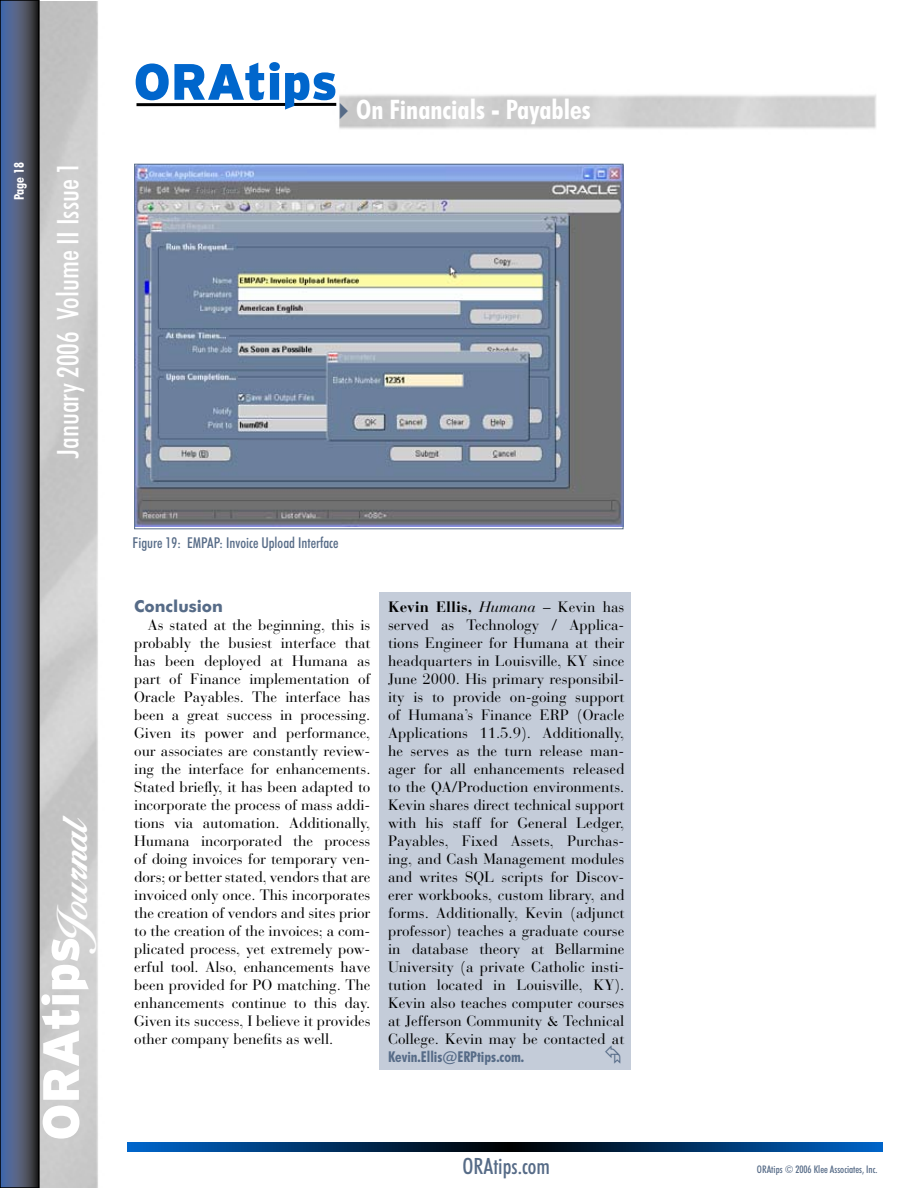
<style>
.page{position:relative;width:918px;height:1188px;background:#fff}
.page>*{position:absolute;margin:0;border:0;box-sizing:border-box;transform-origin:0 0}
.t1{font:900 51px "Interstate";letter-spacing:-.005em;color:#fff}
.t2{font:900 51px "Interstate";letter-spacing:-.005em;color:#06c}
.t3{font:500 condensed 30px "Futura BT";color:#fff}
.t4{font:700 condensed 27px "Futura BT";color:#fff}
.t5{font:500 condensed 22.5px "Futura BT";color:#566b87}
.t6{font:700 16.5px "Futura BT";color:#566b87}
.t7{font:15px/18px "Bauer Bodoni";letter-spacing:-.005em;color:#000;text-align:justify}
.t8{font:500 condensed 15px "Futura BT";color:#566b87}
.t9{font:700 condensed 15px "Futura BT";color:#566b87}
.t10{font:700 condensed 13.5px "Futura BT";color:#fff}
.t11{font:500 condensed 10.5px "Futura BT";color:#566b87}
.s1{color:#566b87}
.s2{font-weight:700}
.s3{font-style:italic}
</style>
<div class="page">
<img style="left:40px;top:2px;width:836px;height:1186px">
<hr style="left:136px;top:103px;width:200px;height:3px;background:#000">
<svg style="left:3px;top:3px;width:34px;height:1182px;background:#4b5774"></svg>
<div style="left:0;top:0;width:40px;height:1188px;border:2px solid #000"></div>
<svg style="left:128px;top:1142px;width:755px;height:10px;background:#003265"></svg>
<div style="left:380px;top:592px;width:251px;height:477px;background:#c4ccd9"></div>
<img style="left:136px;top:166px;width:485px;height:360px">
<p class="t10" style="left:11px;top:200px;width:38px;rotate:-90deg">Page 18</p>
<h2 class="t3" style="left:50px;top:458px;width:298px;rotate:-90deg">January 2006 Volume II Issue 1</h2>
<h1 class="t1" style="left:32px;top:1141px;width:329px;rotate:-90deg">ORAtips <sub>Journal</sub></h1>
<h1 class="t2" style="left:134px;top:53px;width:206px">ORAtips</h1>
<h3 class="t4" style="left:331px;top:93px;width:262px"><span class="s1">✔</span>On Financials - Payables</h3>
<p class="t8" style="left:133px;top:534px;width:207px">Figure 19: EMPAP: Invoice Upload Interface</p>
<p class="t6" style="left:134px;top:596px;width:90px">Conclusion</p>
<p class="t7" style="left:134px;top:616px;width:238px;text-indent:14px">As stated at the beginning, this is probably the busiest interface that has been deployed at Humana as part of Finance implementation of Oracle Payables. The interface has been a great success in processing.<br>Given its power and performance, our associates are constantly review&shy;ing the interface for enhancements.<br>Stated briefly, it has been adapted to incorporate the process of mass addi&shy;tions via automation. Additionally, Humana incorporated the process of doing invoices for temporary ven&shy;dors; or better stated, vendors that are invoiced only once. This incorporates the creation of vendors and sites prior to the creation of the invoices; a com&shy;plicated process, yet extremely pow&shy;erful tool. Also, enhancements have been provided for PO matching. The enhancements continue to this day.<br>Given its success, I believe it provides other company benefits as well.</p>
<p class="t7" style="left:388px;top:598px;width:238px"><span class="s2">Kevin Ellis,</span> <span class="s3">Humana</span> – Kevin has served as Technology / Applica&shy;tions Engineer for Humana at their headquarters in Louisville, KY since June 2000. His primary responsibil&shy;ity is to provide on-going support of Humana’s Finance ERP (Oracle Applications 11.5.9). Additionally, he serves as the turn release man&shy;ager for all enhancements released to the QA/Production environments.<br>Kevin shares direct technical support with his staff for General Ledger, Payables, Fixed Assets, Purchas&shy;ing, and Cash Management modules and writes SQL scripts for Discov&shy;erer workbooks, custom library, and forms. Additionally, Kevin (adjunct professor) teaches a graduate course in database theory at Bellarmine University (a private Catholic insti&shy;tution located in Louisville, KY).<br>Kevin also teaches computer courses at Jefferson Community &amp; Technical College. Kevin may be contacted at</p>
<p class="t9" style="left:388px;top:1048px;width:138px">Kevin.Ellis@ERPtips.com.</p>
<h3 class="t5" style="left:463px;top:1152px;width:89px">ORAtips.com</h3>
<p class="t11" style="left:757px;top:1163px;width:122px">ORAtips © 2006 Klee Associates, Inc.</p>
</div>
